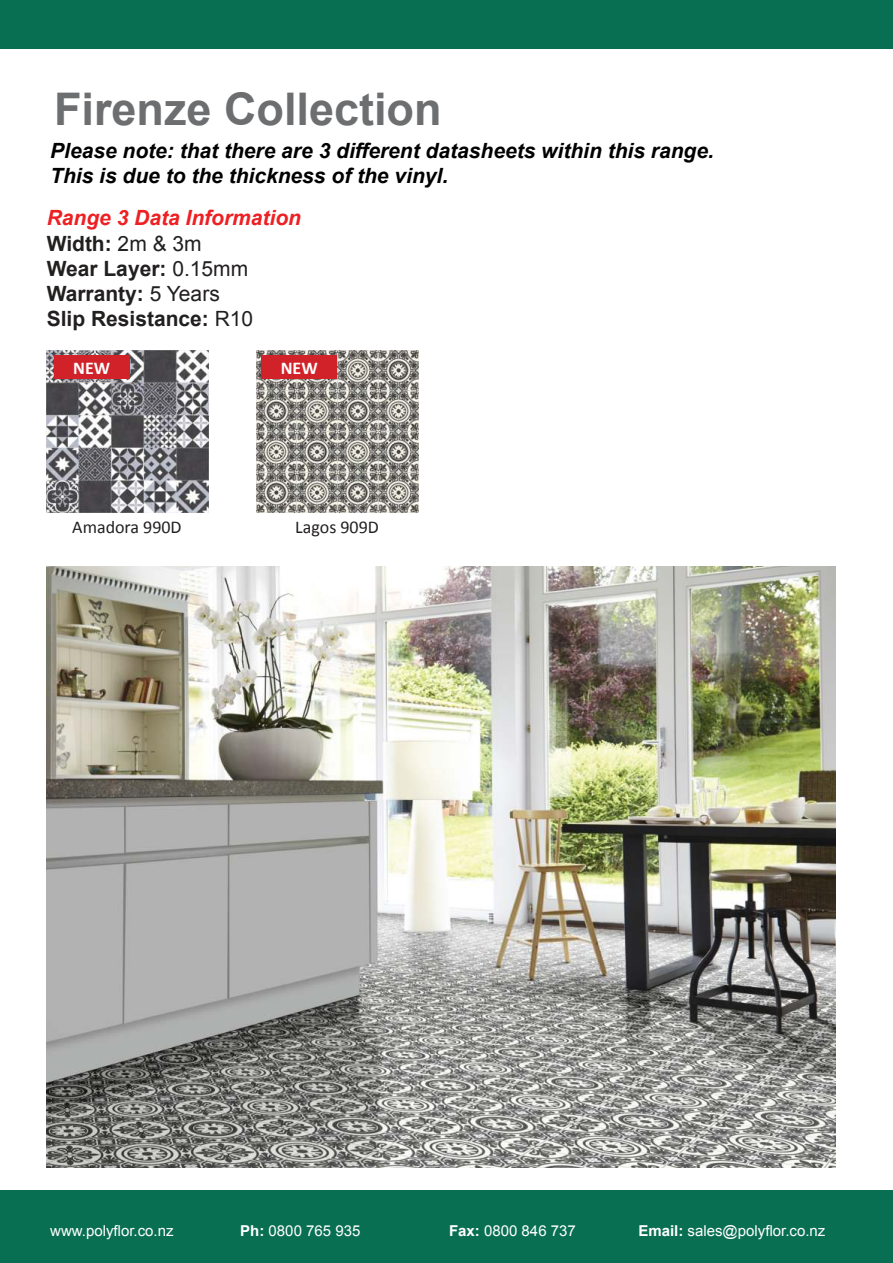
<style>
.page{position:relative;width:893px;height:1263px;background:#fff}
.page>*{position:absolute;margin:0;border:0;box-sizing:border-box;transform-origin:0 0}
.t1{font:700 45px "Arial";color:#6c6e70}
.t2{font:italic 700 21px/25.2px "Arial";color:#000}
.t3{font:700 21px/25.2px "Arial";color:#221f1f}
.t4{font:18px "Calibri";color:#221f1f}
.t5{font:700 18px "Calibri";color:#fff}
.t6{font:15px "Arial";color:#fff}
.s1{font-style:italic;color:#ed2023}
.s2{font-weight:400}
.s3{font-weight:700}
</style>
<div class="page">
<div style="left:0;top:1191px;width:893px;height:72px;background:#096f53"></div>
<div style="left:0;top:0;width:893px;height:49px;background:#096f53"></div>
<img style="left:257px;top:350px;width:161px;height:162px">
<img style="left:47px;top:350px;width:161px;height:162px">
<img style="left:47px;top:566px;width:789px;height:601px">
<div style="left:54px;top:355px;width:75px;height:24px;background:#d12229"></div>
<div style="left:261px;top:355px;width:76px;height:24px;background:#d12229"></div>
<h1 class="t1" style="left:54px;top:92px;width:389px">Firenze Collection</h1>
<p class="t2" style="left:50px;top:140px;width:665px">Please note: that there are 3 different datasheets within this range.<br>This is due to the thickness of the vinyl.</p>
<p class="t3" style="left:47px;top:207px;width:256px"><span class="s1">Range 3 Data Information<br></span>Width: <span class="s2">2m &amp; 3m<br></span>Wear Layer: <span class="s2">0.15mm<br></span>Warranty: <span class="s2">5 Years<br></span>Slip Resistance: <span class="s2">R10</span></p>
<p class="t5" style="left:73px;top:357px;width:38px">NEW</p>
<p class="t5" style="left:281px;top:357px;width:38px">NEW</p>
<p class="t4" style="left:72px;top:521px;width:111px">Amadora 990D</p>
<p class="t4" style="left:295px;top:521px;width:85px">Lagos 909D</p>
<p class="t6" style="left:50px;top:1221px;width:125px">www.polyflor.co.nz</p>
<p class="t6" style="left:240px;top:1221px;width:122px"><span class="s3">Ph:</span> 0800 765 935</p>
<p class="t6" style="left:449px;top:1221px;width:128px"><span class="s3">Fax:</span> 0800 846 737</p>
<p class="t6" style="left:638px;top:1221px;width:188px"><span class="s3">Email:</span> sales@polyflor.co.nz</p>
</div>
